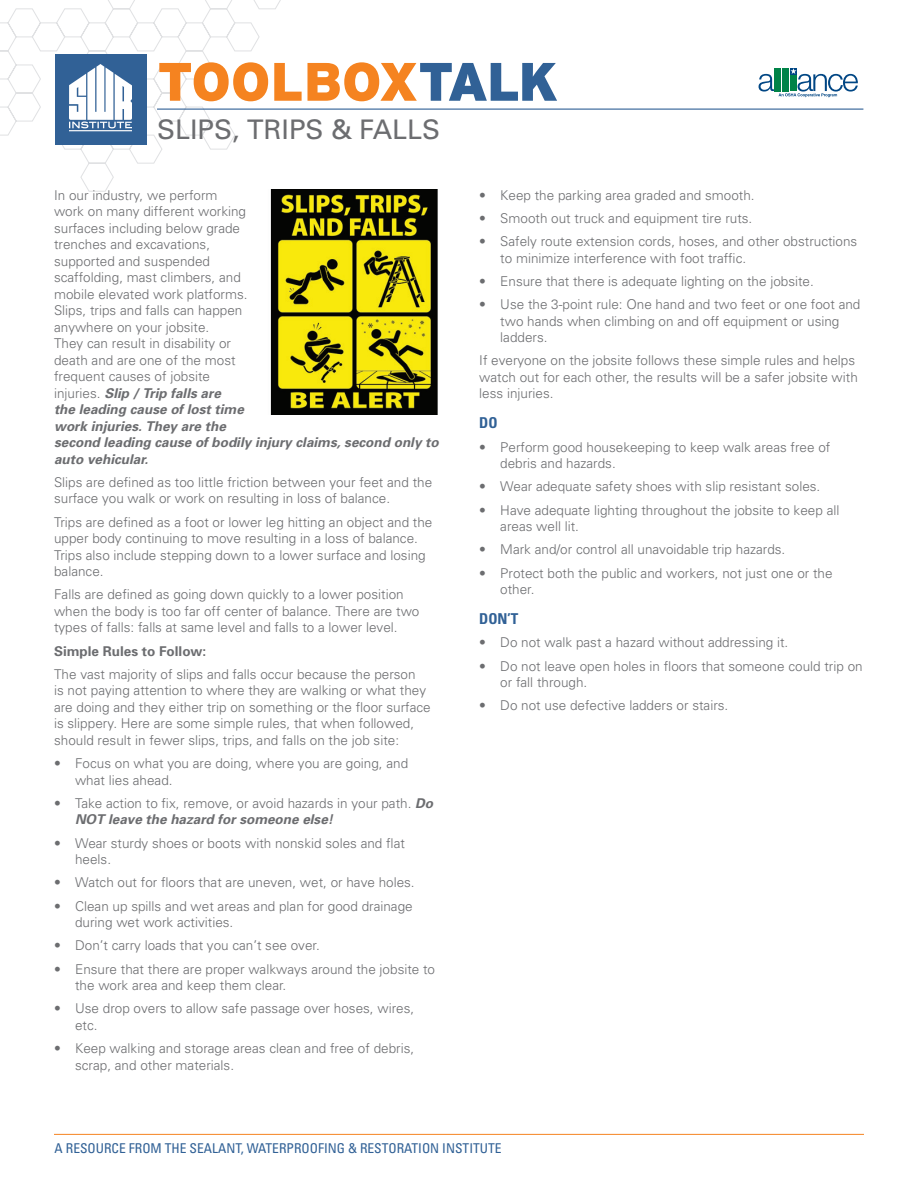
<style>
.page{position:relative;width:918px;height:1188px;background:#fff}
.page>*{position:absolute;margin:0;border:0;box-sizing:border-box;transform-origin:0 0}
.t1{font:900 54px "Interstate";letter-spacing:-.02em;color:#f58320}
.t2{font:27px "Univers";color:#6c6d70}
.t3{font:700 condensed 15px "Univers";color:#316196}
.t4{font:300 13.5px/16.5px "Univers";color:#6c6d70}
.t5{font:condensed 13.5px "Univers";color:#316196}
.t6{font:700 13.5px "Univers";color:#6c6d70}
.s1{color:#316196}
.s2{font-size:16.2px;color:#fff}
.s3{font-weight:700;font-style:italic}
</style>
<div class="page">
<svg style="left:0;top:0;width:335px;height:192px"></svg>
<div style="left:55px;top:54px;width:91px;height:90px;background:#316196"></div>
<hr style="left:54px;top:1134px;width:810px;height:1px;background:#f58320">
<img style="left:69px;top:65px;width:63px;height:67px">
<hr style="left:157px;top:109px;width:706px;height:1px;background:#316196">
<svg style="left:759px;top:68px;width:99px;height:29px"></svg>
<img style="left:265px;top:189px;width:173px;height:225px">
<h1 class="t1" style="left:157px;top:51px;width:403px">TOOLBOX<span class="s1">TALK</span></h1>
<h2 class="t2" style="left:157px;top:113px;width:328px">SLIPS, TRIPS &amp; FALLS <span class="s2">XXX</span></h2>
<p class="t4" style="left:54px;top:187px;width:386px">In our industry, we perform<br>work on many different working<br>surfaces including below grade<br>trenches and excavations,<br>supported and suspended<br>scaffolding, mast climbers, and<br>mobile elevated work platforms.<br>Slips, trips and falls can happen<br>anywhere on your jobsite.<br>They can result in disability or<br>death and are one of the most<br>frequent causes of jobsite<br>injuries. <span class="s3">Slip / Trip falls are<br>the leading cause of lost time<br>work injuries. They are the<br>second leading cause of bodily injury claims, second only to auto vehicular.</span></p>
<p class="t4" style="left:54px;top:474px;width:380px">Slips are defined as too little friction between your feet and the surface you walk or work on resulting in loss of balance.</p>
<p class="t4" style="left:54px;top:514px;width:380px">Trips are defined as a foot or lower leg hitting an object and the upper body continuing to move resulting in a loss of balance.<br>Trips also include stepping down to a lower surface and losing balance.</p>
<p class="t4" style="left:54px;top:586px;width:367px">Falls are defined as going down quickly to a lower position when the body is too far off center of balance. There are two types of falls: falls at same level and falls to a lower level.</p>
<p class="t6" style="left:54px;top:643px;width:154px">Simple Rules to Follow:</p>
<p class="t4" style="left:54px;top:666px;width:378px">The vast majority of slips and falls occur because the person<br>is not paying attention to where they are walking or what they are doing and they either trip on something or the floor surface is slippery. Here are some simple rules, that when followed, should result in fewer slips, trips, and falls on the job site:</p>
<p class="t4" style="left:75px;top:755px;width:335px;text-indent:-21px">• Focus on what you are doing, where you are going, and what lies ahead.</p>
<p class="t4" style="left:75px;top:795px;width:360px;text-indent:-21px">• Take action to fix, remove, or avoid hazards in your path. <span class="s3">Do<br>NOT leave the hazard for someone else!</span></p>
<p class="t4" style="left:75px;top:835px;width:331px;text-indent:-21px">• Wear sturdy shoes or boots with nonskid soles and flat heels.</p>
<p class="t4" style="left:54px;top:874px;width:362px">• Watch out for floors that are uneven, wet, or have holes.</p>
<p class="t4" style="left:75px;top:898px;width:339px;text-indent:-21px">• Clean up spills and wet areas and plan for good drainage during wet work activities.</p>
<p class="t4" style="left:54px;top:937px;width:267px">• Don’t carry loads that you can’t see over.</p>
<p class="t4" style="left:75px;top:961px;width:362px;text-indent:-21px">• Ensure that there are proper walkways around the jobsite to the work area and keep them clear.</p>
<p class="t4" style="left:75px;top:1000px;width:341px;text-indent:-21px">• Use drop overs to allow safe passage over hoses, wires, etc.</p>
<p class="t4" style="left:75px;top:1040px;width:341px;text-indent:-21px">• Keep walking and storage areas clean and free of debris, scrap, and other materials.</p>
<p class="t4" style="left:479px;top:187px;width:277px">• Keep the parking area graded and smooth.</p>
<p class="t4" style="left:479px;top:210px;width:275px">• Smooth out truck and equipment tire ruts.</p>
<p class="t4" style="left:500px;top:233px;width:359px;text-indent:-21px">• Safely route extension cords, hoses, and other obstructions to minimize interference with foot traffic.</p>
<p class="t4" style="left:479px;top:273px;width:336px">• Ensure that there is adequate lighting on the jobsite.</p>
<p class="t4" style="left:500px;top:296px;width:362px;text-indent:-21px">• Use the 3-point rule: One hand and two feet or one foot and two hands when climbing on and off equipment or using ladders.</p>
<p class="t4" style="left:479px;top:352px;width:380px">If everyone on the jobsite follows these simple rules and helps watch out for each other, the results will be a safer jobsite with less injuries.</p>
<p class="t3" style="left:479px;top:414px;width:20px">DO</p>
<p class="t4" style="left:500px;top:439px;width:332px;text-indent:-21px">• Perform good housekeeping to keep walk areas free of debris and hazards.</p>
<p class="t4" style="left:479px;top:478px;width:343px">• Wear adequate safety shoes with slip resistant soles.</p>
<p class="t4" style="left:500px;top:502px;width:341px;text-indent:-21px">• Have adequate lighting throughout the jobsite to keep all areas well lit.</p>
<p class="t4" style="left:479px;top:541px;width:308px">• Mark and/or control all unavoidable trip hazards.</p>
<p class="t4" style="left:500px;top:565px;width:334px;text-indent:-21px">• Protect both the public and workers, not just one or the other.</p>
<p class="t3" style="left:479px;top:610px;width:41px">DON’T</p>
<p class="t4" style="left:479px;top:634px;width:311px">• Do not walk past a hazard without addressing it.</p>
<p class="t4" style="left:500px;top:658px;width:364px;text-indent:-21px">• Do not leave open holes in floors that someone could trip on or fall through.</p>
<p class="t4" style="left:479px;top:697px;width:251px">• Do not use defective ladders or stairs.</p>
<p class="t5" style="left:55px;top:1140px;width:448px">A RESOURCE FROM THE SEALANT, WATERPROOFING &amp; RESTORATION INSTITUTE</p>
</div>
